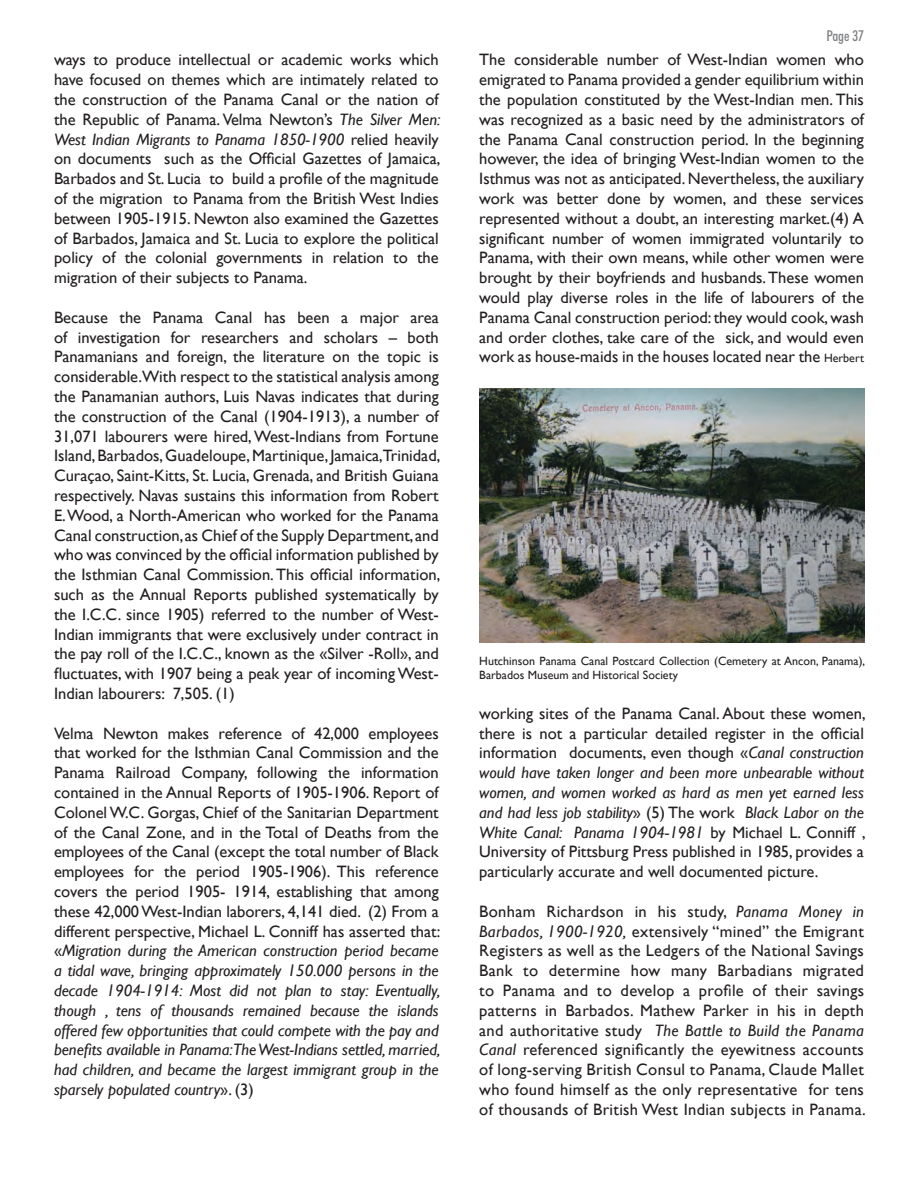
<style>
.page{position:relative;width:918px;height:1188px;background:#fff}
.page>*{position:absolute;margin:0;border:0;box-sizing:border-box;transform-origin:0 0}
.t1{font:16.5px/19.8px "Gill Sans";color:#231f20;text-align:justify}
.t2{font:500 condensed 15px "Futura BT";color:#808285}
.t3{font:12px/14.4px "Gill Sans";color:#231f20}
.s1{font-style:italic}
.s2{font-size:12px}
</style>
<div class="page">
<img style="left:479px;top:388px;width:385px;height:254px">
<p class="t1" style="left:54px;top:50px;width:388px">ways to produce intellectual or academic works which have focused on themes which are intimately related to the construction of the Panama Canal or the nation of the Republic of Panama. Velma Newton’s <span class="s1">The Silver Men:<br>West Indian Migrants to Panama 1850-1900</span> relied heavily on documents such as the Official Gazettes of Jamaica, Barbados and St. Lucia to build a profile of the magnitude of the migration to Panama from the British West Indies between 1905-1915. Newton also examined the Gazettes of Barbados, Jamaica and St. Lucia to explore the political policy of the colonial governments in relation to the migration of their subjects to Panama.</p>
<p class="t1" style="left:54px;top:307px;width:388px">Because the Panama Canal has been a major area of investigation for researchers and scholars – both Panamanians and foreign, the literature on the topic is considerable.With respect to the statistical analysis among the Panamanian authors, Luis Navas indicates that during the construction of the Canal (1904-1913), a number of 31,071 labourers were hired, West-Indians from Fortune Island, Barbados, Guadeloupe, Martinique, Jamaica,Trinidad, Curaçao, Saint-Kitts, St. Lucia, Grenada, and British Guiana respectively. Navas sustains this information from Robert E. Wood, a North-American who worked for the Panama Canal construction, as Chief of the Supply Department, and who was convinced by the official information published by the Isthmian Canal Commission. This official information, such as the Annual Reports published systematically by the I.C.C. since 1905) referred to the number of West-Indian immigrants that were exclusively under contract in the pay roll of the I.C.C., known as the «Silver -Roll», and fluctuates, with 1907 being a peak year of incoming West-Indian labourers: 7,505. (1)</p>
<p class="t1" style="left:54px;top:723px;width:388px">Velma Newton makes reference of 42,000 employees that worked for the Isthmian Canal Commission and the Panama Railroad Company, following the information contained in the Annual Reports of 1905-1906. Report of Colonel W.C. Gorgas, Chief of the Sanitarian Department of the Canal Zone, and in the Total of Deaths from the employees of the Canal (except the total number of Black employees for the period 1905-1906). This reference covers the period 1905- 1914, establishing that among these 42,000 West-Indian laborers, 4,141 died. (2) From a different perspective, Michael L. Conniff has asserted that: «<span class="s1">Migration during the American construction period became a tidal wave, bringing approximately 150.000 persons in the decade 1904-1914: Most did not plan to stay: Eventually, though , tens of thousands remained because the islands offered few opportunities that could compete with the pay and benefits available in Panama:The West-Indians settled, married, had children, and became the largest immigrant group in the sparsely populated country</span>». (3)</p>
<p class="t2" style="left:826px;top:26px;width:39px">Page 37</p>
<p class="t1" style="left:479px;top:50px;width:386px">The considerable number of West-Indian women who emigrated to Panama provided a gender equilibrium within the population constituted by the West-Indian men. This was recognized as a basic need by the administrators of the Panama Canal construction period. In the beginning however, the idea of bringing West-Indian women to the Isthmus was not as anticipated. Nevertheless, the auxiliary work was better done by women, and these services represented without a doubt, an interesting market.(4) A significant number of women immigrated voluntarily to Panama, with their own means, while other women were brought by their boyfriends and husbands. These women would play diverse roles in the life of labourers of the Panama Canal construction period: they would cook, wash and order clothes, take care of the sick, and would even work as house-maids in the houses located near the <span class="s2">Herbert</span></p>
<p class="t3" style="left:479px;top:653px;width:387px">Hutchinson Panama Canal Postcard Collection (Cemetery at Ancon, Panama),<br>Barbados Museum and Historical Society</p>
<p class="t1" style="left:479px;top:703px;width:388px">working sites of the Panama Canal. About these women, there is not a particular detailed register in the official information documents, even though «<span class="s1">Canal construction would have taken longer and been more unbearable without women, and women worked as hard as men yet earned less and had less job stability</span>» (5) The work <span class="s1">Black Labor on the White Canal: Panama 1904-1981</span> by Michael L. Conniff , University of Pittsburg Press published in 1985, provides a particularly accurate and well documented picture.</p>
<p class="t1" style="left:479px;top:901px;width:388px">Bonham Richardson in his study, <span class="s1">Panama Money in Barbados, 1900-1920,</span> extensively “mined” the Emigrant Registers as well as the Ledgers of the National Savings Bank to determine how many Barbadians migrated to Panama and to develop a profile of their savings patterns in Barbados. Mathew Parker in his in depth and authoritative study <span class="s1">The Battle to Build the Panama Canal</span> referenced significantly the eyewitness accounts of long-serving British Consul to Panama, Claude Mallet who found himself as the only representative for tens of thousands of British West Indian subjects in Panama.</p>
</div>
